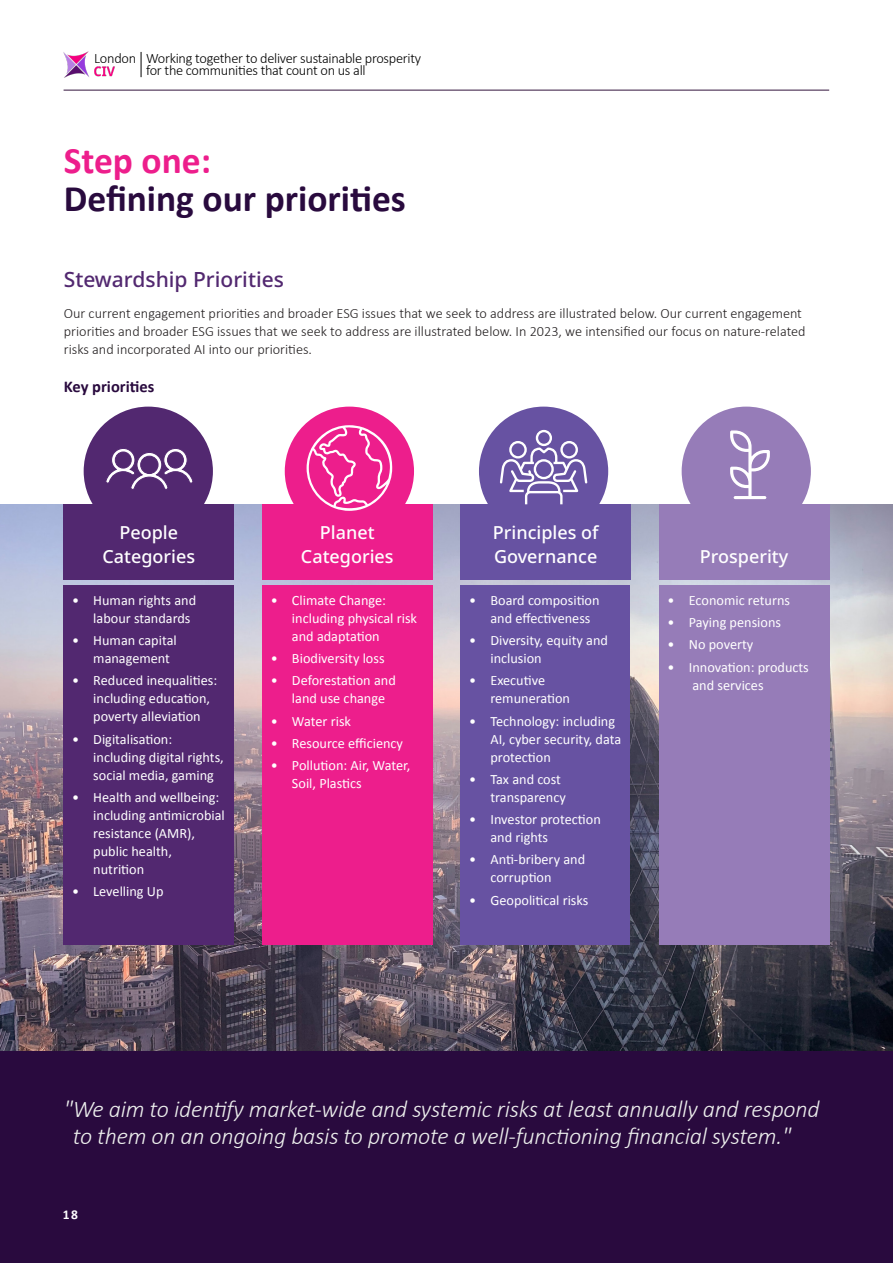
<style>
.page{position:relative;width:893px;height:1263px;background:#fff}
.page>*{position:absolute;margin:0;border:0;box-sizing:border-box;transform-origin:0 0}
.Heading_1{font:700 37.5px "Calibri";color:#290a3e}
.Heading_1-2{font:700 37.5px "Calibri";color:#ed1e8c}
.t1{font:italic 300 24px/27px "Calibri";letter-spacing:-.01em;color:#edefed}
.Subheading_1{font:500 21px "Noto Sans";color:#522870}
.Subheading_1-2{font:500 18px/24px "Noto Sans";color:#fff;text-align:center}
.Subheading_2{font:700 16.5px "Calibri";color:#290a3e}
.t2{font:300 14.4px/12.6px "Calibri";letter-spacing:-.02em;color:#000;text-align:center}
.Body_space{font:14.25px/18px "Calibri";color:#fff}
.Body_space-2{font:300 14.25px/18px "Calibri";color:#231f20}
.Folio_Page_No{font:700 13.5px "Calibri";color:#fff}
</style>
<div class="page">
<img style="left:64px;top:51px;width:25px;height:26px">
<img style="left:94px;top:66px;width:21px;height:11px">
<svg style="left:141px;top:52px;width:1px;height:25px"></svg>
<hr style="left:64px;top:90px;width:765px;height:1px;background:#33143d">
<div style="left:0;top:1044px;width:893px;height:219px;background:#290a3e"></div>
<img style="left:0;top:504px;width:893px;height:546px">
<div style="left:84px;top:407px;width:129px;height:129px;background:#522870;border-radius:50%"></div>
<svg style="left:106px;top:448px;width:87px;height:41px"></svg>
<div style="left:64px;top:586px;width:170px;height:359px;background:#522870"></div>
<div style="left:64px;top:504px;width:170px;height:76px;background:#522870"></div>
<div style="left:262px;top:586px;width:170px;height:359px;background:#ed1e8c"></div>
<div style="left:285px;top:407px;width:129px;height:129px;background:#ed1e8c;border-radius:50%"></div>
<div style="left:262px;top:504px;width:170px;height:76px;background:#ed1e8c"></div>
<svg style="left:307px;top:425px;width:85px;height:86px"></svg>
<div style="left:682px;top:407px;width:129px;height:129px;background:#967cb8;border-radius:50%"></div>
<div style="left:659px;top:586px;width:170px;height:359px;background:#967cb8"></div>
<div style="left:659px;top:504px;width:170px;height:76px;background:#967cb8"></div>
<svg style="left:730px;top:430px;width:40px;height:70px"></svg>
<div style="left:479px;top:407px;width:129px;height:129px;background:#6752a2;border-radius:50%"></div>
<div style="left:461px;top:586px;width:169px;height:359px;background:#6752a2"></div>
<div style="left:461px;top:504px;width:170px;height:76px;background:#6752a2"></div>
<div style="left:536px;top:430px;width:16px;height:16px;border:2px solid #fff;border-radius:50%"></div>
<svg style="left:500px;top:440px;width:88px;height:65px"></svg>
<p class="t2" style="left:94px;top:51px;width:328px">London Working together to deliver sustainable prosperity for the communities that count on us all</p>
<p class="Heading_1-2" style="left:64px;top:134px;width:149px">Step one:</p>
<p class="Heading_1" style="left:64px;top:172px;width:344px">Defining our priorities</p>
<p class="Subheading_1" style="left:64px;top:265px;width:222px">Stewardship Priorities</p>
<p class="Body_space-2" style="left:64px;top:304px;width:743px">Our current engagement priorities and broader ESG issues that we seek to address are illustrated below. Our current engagement priorities and broader ESG issues that we seek to address are illustrated below. In 2023, we intensified our focus on nature-related risks and incorporated AI into our priorities.</p>
<p class="Subheading_2" style="left:64px;top:375px;width:92px">Key priorities</p>
<p class="Subheading_1-2" style="left:103px;top:521px;width:94px">People<br>Categories</p>
<p class="Body_space" style="left:93px;top:591px;width:104px;text-indent:-21px">• Human rights and labour standards</p>
<p class="Body_space" style="left:93px;top:631px;width:85px;text-indent:-21px">• Human capital management</p>
<p class="Body_space" style="left:93px;top:671px;width:125px;text-indent:-21px">• Reduced inequalities: including education, poverty alleviation</p>
<p class="Body_space" style="left:93px;top:729px;width:132px;text-indent:-21px">• Digitalisation: including digital rights, social media, gaming</p>
<p class="Body_space" style="left:93px;top:788px;width:133px;text-indent:-21px">• Health and wellbeing: including antimicrobial resistance (AMR), public health, nutrition</p>
<p class="Body_space" style="left:72px;top:882px;width:93px">• Levelling Up</p>
<p class="Subheading_1-2" style="left:301px;top:521px;width:94px">Planet<br>Categories</p>
<p class="Body_space" style="left:292px;top:591px;width:127px;text-indent:-21px">• Climate Change: including physical risk and adaptation</p>
<p class="Body_space" style="left:271px;top:649px;width:115px">• Biodiversity loss</p>
<p class="Body_space" style="left:292px;top:671px;width:105px;text-indent:-21px">• Deforestation and land use change</p>
<p class="Body_space" style="left:271px;top:711px;width:82px">• Water risk</p>
<p class="Body_space" style="left:271px;top:734px;width:134px">• Resource efficiency</p>
<p class="Body_space" style="left:292px;top:756px;width:120px;text-indent:-21px">• Pollution: Air, Water,<br>Soil, Plastics</p>
<p class="Subheading_1-2" style="left:493px;top:521px;width:107px;text-align:left">Principles of<br>Governance</p>
<p class="Body_space" style="left:490px;top:591px;width:111px;text-indent:-21px">• Board composition and effectiveness</p>
<p class="Body_space" style="left:490px;top:631px;width:119px;text-indent:-21px">• Diversity, equity and inclusion</p>
<p class="Body_space" style="left:490px;top:671px;width:81px;text-indent:-21px">• Executive remuneration</p>
<p class="Body_space" style="left:490px;top:711px;width:132px;text-indent:-21px">• Technology: including<br>AI, cyber security, data protection</p>
<p class="Body_space" style="left:490px;top:770px;width:77px;text-indent:-21px">• Tax and cost transparency</p>
<p class="Body_space" style="left:490px;top:810px;width:112px;text-indent:-21px">• Investor protection and rights</p>
<p class="Body_space" style="left:490px;top:850px;width:96px;text-indent:-21px">• Anti-bribery and corruption</p>
<p class="Body_space" style="left:469px;top:890px;width:121px">• Geopolitical risks</p>
<p class="Subheading_1-2" style="left:700px;top:545px;width:90px">Prosperity</p>
<p class="Body_space" style="left:668px;top:591px;width:124px">• Economic returns</p>
<p class="Body_space" style="left:668px;top:613px;width:115px">• Paying pensions</p>
<p class="Body_space" style="left:668px;top:635px;width:87px">• No poverty</p>
<p class="Body_space" style="left:692px;top:657px;width:118px;text-indent:-25px">• Innovation: products and services</p>
<p class="t1" style="left:73px;top:1095px;width:748px;text-indent:-9px">"We aim to identify market-wide and systemic risks at least annually and respond to them on an ongoing basis to promote a well-functioning financial system."</p>
<p class="Folio_Page_No" style="left:63px;top:1205px;width:17px">18</p>
</div>
